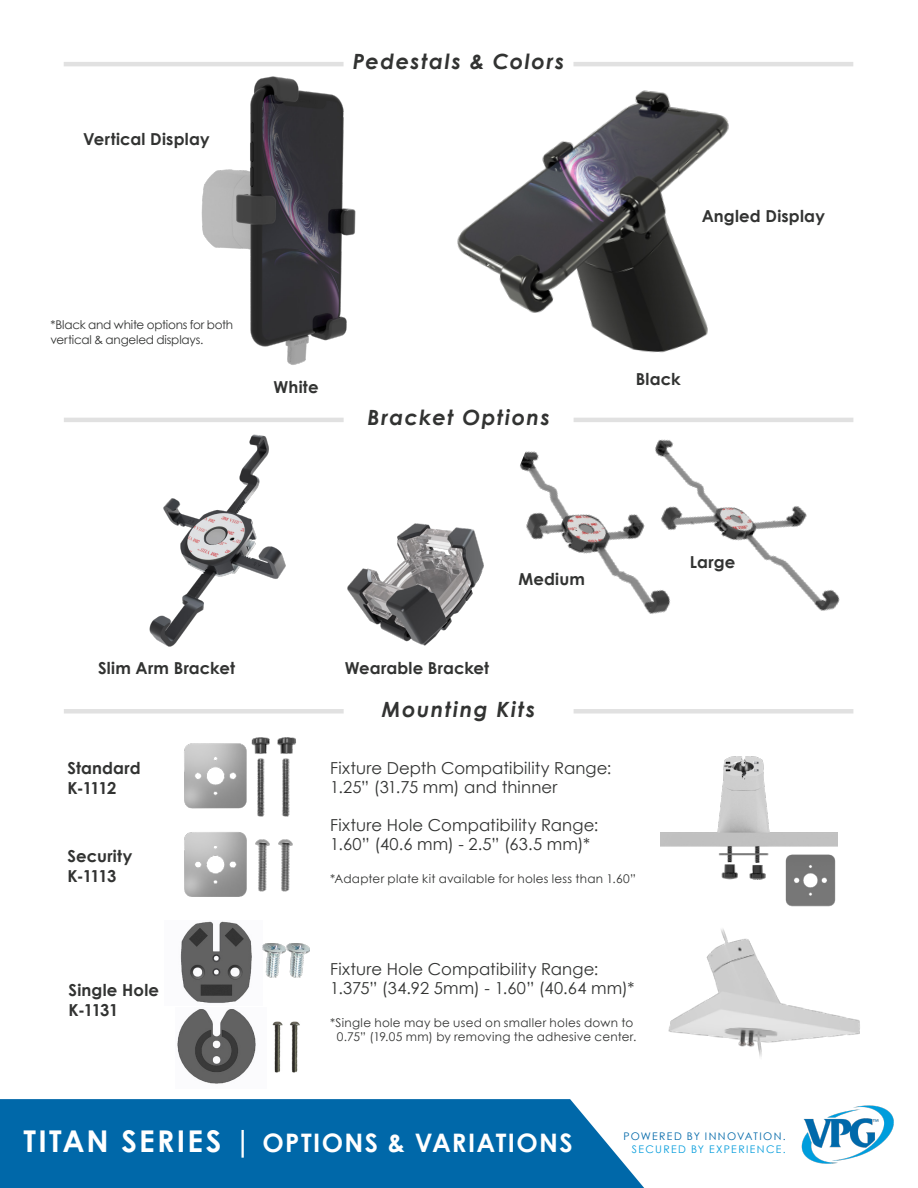
<style>
.page{position:relative;width:918px;height:1188px;background:#fff}
.page>*{position:absolute;margin:0;border:0;box-sizing:border-box;transform-origin:0 0}
.t1{font:700 25.5px "Century Gothic";letter-spacing:.055em;color:#fff}
.t2{font:italic 700 21px "Century Gothic";letter-spacing:.075em;color:#323332}
.t3{font:16.5px "Century Gothic";letter-spacing:.01em;color:#323332}
.t4{font:700 16.5px "Century Gothic";letter-spacing:.01em;color:#323332}
.t5{font:12px "Century Gothic";letter-spacing:.015em;color:#323332}
.t6{font:12px/14.4px "Century Gothic";letter-spacing:-.015em;color:#323332}
.t7{font:10.5px "Century Gothic";letter-spacing:.125em;color:#0068a9}
.t8{font:10.5px "Century Gothic";letter-spacing:.13em;color:#069ddc}
.s1{font-size:30px}
</style>
<div class="page">
<div style="left:0;top:1099px;width:644px;height:89px;background:#0068a9"></div>
<img style="left:801px;top:1105px;width:93px;height:59px">
<hr style="left:573px;top:62px;width:280px;height:4px;background:#e1e1e1">
<div style="left:574px;top:709px;width:279px;height:5px;background:#e1e1e1"></div>
<hr style="left:64px;top:62px;width:280px;height:4px;background:#e1e1e1">
<hr style="left:64px;top:418px;width:280px;height:4px;background:#e1e1e1">
<div style="left:64px;top:709px;width:280px;height:5px;background:#e1e1e1"></div>
<img style="left:520px;top:417px;width:334px;height:197px">
<img style="left:347px;top:480px;width:175px;height:166px">
<img style="left:201px;top:76px;width:155px;height:289px">
<img style="left:457px;top:62px;width:279px;height:291px">
<img style="left:149px;top:434px;width:137px;height:213px">
<img style="left:184px;top:737px;width:112px;height:80px">
<img style="left:255px;top:840px;width:15px;height:52px">
<img style="left:278px;top:840px;width:15px;height:52px">
<img style="left:184px;top:832px;width:63px;height:65px">
<img style="left:180px;top:921px;width:72px;height:82px">
<img style="left:262px;top:943px;width:48px;height:35px">
<img style="left:272px;top:1021px;width:28px;height:52px">
<img style="left:177px;top:1009px;width:79px;height:75px">
<img style="left:668px;top:929px;width:192px;height:128px">
<img style="left:660px;top:756px;width:178px;height:151px">
<p class="t4" style="left:83px;top:127px;width:128px">Vertical Display</p>
<p class="t2" style="left:353px;top:46px;width:213px">Pedestals &amp; Colors</p>
<p class="t6" style="left:51px;top:318px;width:184px">*Black and white options for both vertical &amp; angeled displays.</p>
<p class="t4" style="left:274px;top:374px;width:46px">White</p>
<p class="t2" style="left:367px;top:402px;width:184px">Bracket Options</p>
<p class="t4" style="left:702px;top:204px;width:125px">Angled Display</p>
<p class="t4" style="left:636px;top:367px;width:47px">Black</p>
<p class="t4" style="left:518px;top:567px;width:68px">Medium</p>
<p class="t4" style="left:98px;top:655px;width:138px">Slim Arm Bracket</p>
<p class="t4" style="left:345px;top:655px;width:146px">Wearable Bracket</p>
<p class="t4" style="left:68px;top:756px;width:75px">Standard</p>
<p class="t4" style="left:68px;top:776px;width:50px">K-1112</p>
<p class="t4" style="left:68px;top:844px;width:66px">Security</p>
<p class="t4" style="left:68px;top:863px;width:50px">K-1113</p>
<p class="t4" style="left:69px;top:978px;width:92px">Single Hole</p>
<p class="t4" style="left:69px;top:998px;width:51px">K-1131</p>
<p class="t2" style="left:382px;top:693px;width:155px">Mounting Kits</p>
<p class="t3" style="left:330px;top:756px;width:283px">Fixture Depth Compatibility Range:</p>
<p class="t3" style="left:330px;top:776px;width:229px">1.25” (31.75 mm) and thinner</p>
<p class="t3" style="left:330px;top:813px;width:270px">Fixture Hole Compatibility Range:</p>
<p class="t3" style="left:330px;top:833px;width:262px">1.60” (40.6 mm) - 2.5” (63.5 mm)*</p>
<p class="t5" style="left:330px;top:870px;width:307px">*Adapter plate kit available for holes less than 1.60”</p>
<p class="t3" style="left:330px;top:957px;width:270px">Fixture Hole Compatibility Range:</p>
<p class="t3" style="left:330px;top:977px;width:306px">1.375” (34.92 5mm) - 1.60” (40.64 mm)*</p>
<p class="t5" style="left:330px;top:1014px;width:304px">*Single hole may be used on smaller holes down to</p>
<p class="t5" style="left:337px;top:1028px;width:301px">0.75” (19.05 mm) by removing the adhesive center.</p>
<p class="t4" style="left:690px;top:549px;width:47px">Large</p>
<p class="t1" style="left:24px;top:1123px;width:551px"><span class="s1">TITAN SERIES |</span> OPTIONS &amp; VARIATIONS</p>
<p class="t7" style="left:623px;top:1129px;width:164px">POWERED BY INNOVATION.</p>
<p class="t8" style="left:632px;top:1142px;width:155px">SECURED BY EXPERIENCE.</p>
</div>
